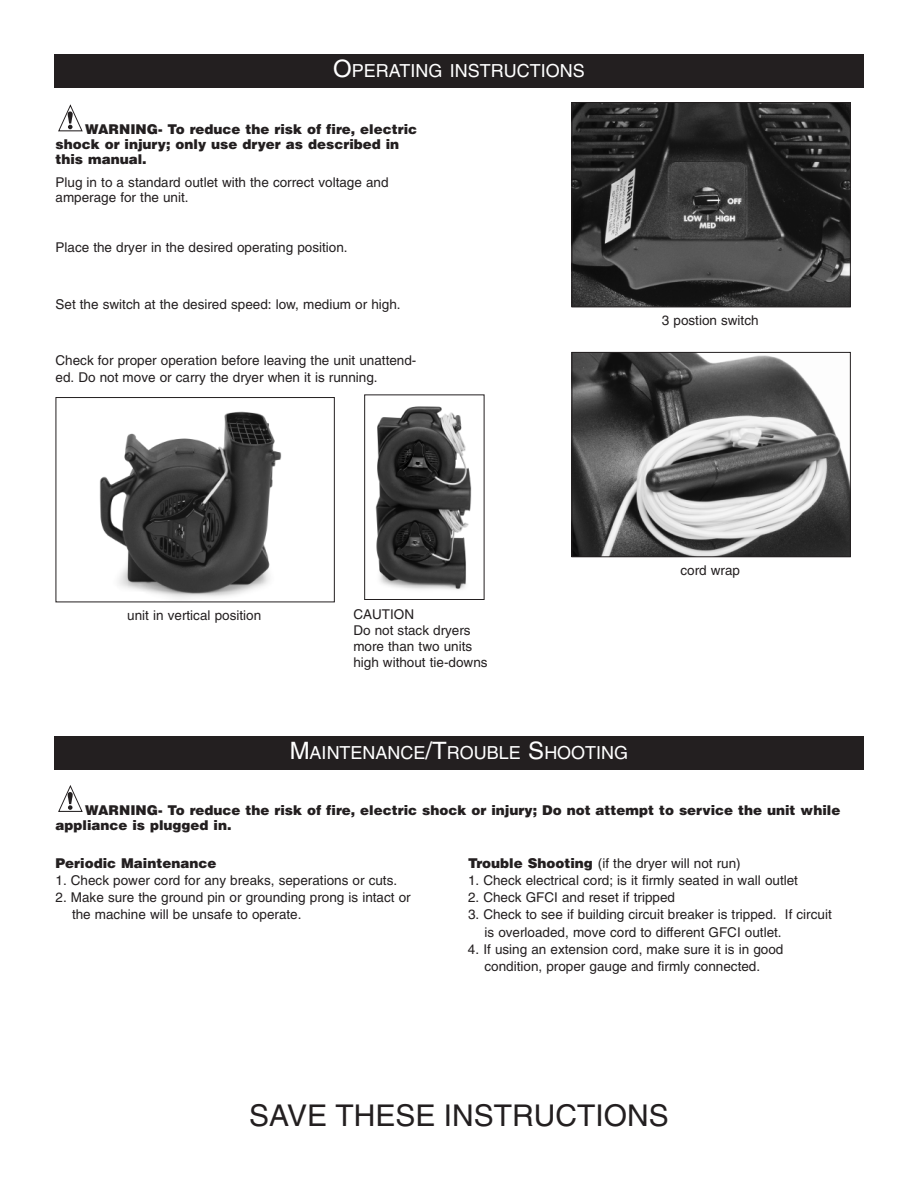
<style>
.page{position:relative;width:918px;height:1188px;background:#fff}
.page>*{position:absolute;margin:0;border:0;box-sizing:border-box;transform-origin:0 0}
.t1{font:30px "Helvetica";color:#231f20}
.t2{font:18px "Helvetica";color:#fff}
.t3{font:13.5px/17.2px "Helvetica";color:#231f20}
.t4{font:900 13.5px/15px "Helvetica";color:#231f20}
.s1{font-size:24px}
.s2{font-weight:900}
</style>
<div class="page">
<div style="left:54px;top:54px;width:810px;height:34px;background:#231f20"></div>
<svg style="left:58px;top:104px;width:25px;height:28px"></svg>
<svg style="left:58px;top:105px;width:25px;height:26px"></svg>
<img style="left:574px;top:104px;width:275px;height:201px">
<div style="left:572px;top:102px;width:279px;height:205px;border:1px solid #231f20"></div>
<img style="left:574px;top:354px;width:275px;height:201px">
<div style="left:572px;top:352px;width:279px;height:205px;border:1px solid #231f20"></div>
<img style="left:99px;top:411px;width:183px;height:188px">
<div style="left:56px;top:397px;width:279px;height:205px;border:1px solid #231f20"></div>
<img style="left:375px;top:406px;width:97px;height:184px">
<div style="left:54px;top:736px;width:810px;height:34px;background:#231f20"></div>
<svg style="left:58px;top:785px;width:25px;height:27px"></svg>
<h2 class="t2" style="left:333px;top:64px;width:253px"><span class="s1">O</span>PERATING INSTRUCTIONS</h2>
<p class="t4" style="left:55px;top:122px;width:363px;text-indent:30px">WARNING- To reduce the risk of fire, electric shock or injury; only use dryer as described in this manual.</p>
<p class="t3" style="left:56px;top:176px;width:335px;line-height:15px">Plug in to a standard outlet with the correct voltage and amperage for the unit.</p>
<p class="t3" style="left:56px;top:240px;width:294px">Place the dryer in the desired operating position.</p>
<p class="t3" style="left:56px;top:296px;width:347px">Set the switch at the desired speed: low, medium or high.</p>
<p class="t3" style="left:56px;top:352px;width:362px">Check for proper operation before leaving the unit unattend&shy;ed. Do not move or carry the dryer when it is running.</p>
<p class="t3" style="left:662px;top:313px;width:98px">3 postion switch</p>
<p class="t3" style="left:127px;top:608px;width:135px">unit in vertical position</p>
<p class="t3" style="left:353px;top:607px;width:136px;line-height:16.2px">CAUTION<br>Do not stack dryers more than two units high without tie-downs</p>
<h2 class="t2" style="left:290px;top:747px;width:340px"><span class="s1">M</span>AINTENANCE<span class="s1">/T</span>ROUBLE <span class="s1">S</span>HOOTING</h2>
<p class="t3" style="left:680px;top:562px;width:61px">cord wrap</p>
<p class="t4" style="left:55px;top:803px;width:786px;text-indent:30px">WARNING- To reduce the risk of fire, electric shock or injury; Do not attempt to service the unit while appliance is plugged in.</p>
<p class="t4" style="left:56px;top:855px;width:162px">Periodic Maintenance</p>
<p class="t3" style="left:56px;top:873px;width:343px">1. Check power cord for any breaks, seperations or cuts.</p>
<p class="t3" style="left:72px;top:890px;width:340px;text-indent:-17px">2. Make sure the ground pin or grounding prong is intact or the machine will be unsafe to operate.</p>
<p class="t3" style="left:468px;top:855px;width:274px"><span class="s2">Trouble Shooting</span> (if the dryer will not run)</p>
<p class="t3" style="left:468px;top:873px;width:332px">1. Check electrical cord; is it firmly seated in wall outlet</p>
<p class="t3" style="left:468px;top:890px;width:209px">2. Check GFCI and reset if tripped</p>
<p class="t3" style="left:485px;top:907px;width:349px;text-indent:-17px">3. Check to see if building circuit breaker is tripped. If circuit is overloaded, move cord to different GFCI outlet.</p>
<p class="t3" style="left:468px;top:942px;width:317px;text-align:center">4. If using an extension cord, make sure it is in good condition, proper gauge and firmly connected.</p>
<h1 class="t1" style="left:249px;top:1104px;width:421px">SAVE THESE INSTRUCTIONS</h1>
</div>
